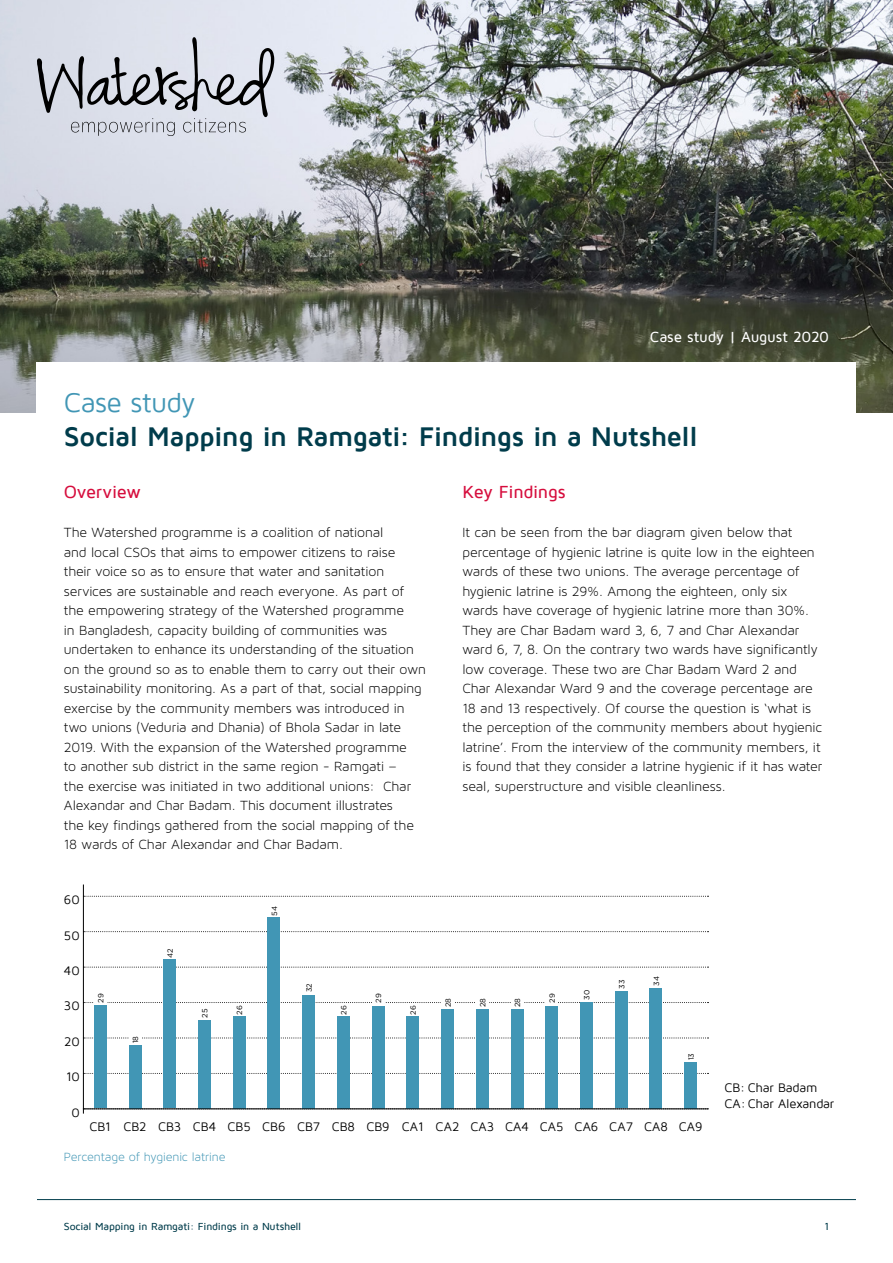
<style>
.page{position:relative;width:893px;height:1263px;background:#fff}
.page>*{position:absolute;margin:0;border:0;box-sizing:border-box;transform-origin:0 0}
.t1{font:700 27.75px "Maven Pro";letter-spacing:-.025em;color:#003c4b}
.t2{font:27.75px "Maven Pro";letter-spacing:-.02em;color:#4196b5}
.tussenkoppie_rood{font:500 18px "Maven Pro";letter-spacing:-.02em;color:#d60d3d}
.tussenkoppie_rood-2{font:500 15px "Maven Pro";letter-spacing:-.01em;color:#fff}
.body{font:14.25px/19.5px "Maven Pro Light 300";letter-spacing:-.01em;color:#000}
.body-2{font:12.75px "Maven Pro";color:#000}
.fotobijschrift{font:12.75px "Maven Pro Light 300";letter-spacing:-.01em;color:#4196b5}
.t3{font:500 10.5px "Maven Pro";letter-spacing:-.015em;color:#003c4b}
.t4{font:7.5px "Gotham";color:#000}
</style>
<div class="page">
<hr style="left:37px;top:1199px;width:819px;height:1px;background:#003c4b">
<img style="left:0;top:0;width:893px;height:412px">
<div style="left:37px;top:362px;width:819px;height:111px;background:#fff"></div>
<svg style="left:37px;top:37px;width:237px;height:99px;background:#bcbfc8"></svg>
<svg style="left:84px;top:1073px;width:624px;height:1px"></svg>
<svg style="left:84px;top:1037px;width:624px;height:1px"></svg>
<svg style="left:84px;top:1002px;width:624px;height:1px"></svg>
<svg style="left:84px;top:967px;width:624px;height:1px"></svg>
<svg style="left:84px;top:931px;width:624px;height:1px"></svg>
<svg style="left:84px;top:896px;width:624px;height:1px"></svg>
<hr style="left:83px;top:884px;width:1px;height:229px;background:#000">
<div style="left:94px;top:1005px;width:13px;height:103px;background:#4196b5"></div>
<div style="left:129px;top:1044px;width:12px;height:64px;background:#4196b5"></div>
<div style="left:163px;top:959px;width:13px;height:149px;background:#4196b5"></div>
<div style="left:198px;top:1020px;width:13px;height:88px;background:#4196b5"></div>
<div style="left:233px;top:1016px;width:13px;height:92px;background:#4196b5"></div>
<div style="left:268px;top:917px;width:12px;height:191px;background:#4196b5"></div>
<div style="left:302px;top:995px;width:13px;height:113px;background:#4196b5"></div>
<div style="left:337px;top:1016px;width:13px;height:92px;background:#4196b5"></div>
<div style="left:372px;top:1006px;width:12px;height:102px;background:#4196b5"></div>
<div style="left:406px;top:1016px;width:13px;height:92px;background:#4196b5"></div>
<div style="left:441px;top:1009px;width:13px;height:99px;background:#4196b5"></div>
<div style="left:476px;top:1009px;width:13px;height:99px;background:#4196b5"></div>
<div style="left:511px;top:1009px;width:12px;height:99px;background:#4196b5"></div>
<div style="left:545px;top:1006px;width:13px;height:102px;background:#4196b5"></div>
<div style="left:580px;top:1002px;width:13px;height:106px;background:#4196b5"></div>
<div style="left:615px;top:991px;width:13px;height:117px;background:#4196b5"></div>
<div style="left:649px;top:988px;width:13px;height:120px;background:#4196b5"></div>
<div style="left:684px;top:1062px;width:13px;height:46px;background:#4196b5"></div>
<div style="left:94px;top:979px;width:13px;height:24px;background:#fff"></div>
<div style="left:129px;top:1019px;width:12px;height:24px;background:#fff"></div>
<div style="left:372px;top:979px;width:12px;height:24px;background:#fff"></div>
<div style="left:441px;top:983px;width:13px;height:24px;background:#fff"></div>
<div style="left:476px;top:983px;width:13px;height:24px;background:#fff"></div>
<div style="left:511px;top:983px;width:12px;height:24px;background:#fff"></div>
<div style="left:545px;top:979px;width:13px;height:24px;background:#fff"></div>
<hr style="left:83px;top:1108px;width:625px;height:1px;background:#000">
<p class="tussenkoppie_rood-2" style="left:650px;top:329px;width:181px">Case study | August 2020</p>
<p class="t2" style="left:64px;top:388px;width:133px">Case study</p>
<p class="t1" style="left:64px;top:422px;width:636px">Social Mapping in Ramgati: Findings in a Nutshell</p>
<p class="tussenkoppie_rood" style="left:64px;top:482px;width:79px">Overview</p>
<p class="body" style="left:64px;top:523px;width:364px">The Watershed programme is a coalition of national<br>and local CSOs that aims to empower citizens to raise their voice so as to ensure that water and sanitation services are sustainable and reach everyone. As part of the empowering strategy of the Watershed programme<br>in Bangladesh, capacity building of communities was undertaken to enhance its understanding of the situation on the ground so as to enable them to carry out their own sustainability monitoring. As a part of that, social mapping exercise by the community members was introduced in two unions (Veduria and Dhania) of Bhola Sadar in late 2019. With the expansion of the Watershed programme<br>to another sub district in the same region - Ramgati –<br>the exercise was initiated in two additional unions: Char Alexandar and Char Badam. This document illustrates<br>the key findings gathered from the social mapping of the 18 wards of Char Alexandar and Char Badam.</p>
<p class="body-2" style="left:64px;top:893px;width:17px">60</p>
<p class="body-2" style="left:64px;top:929px;width:17px">50</p>
<p class="body-2" style="left:64px;top:964px;width:17px">40</p>
<p class="body-2" style="left:64px;top:999px;width:17px">30</p>
<p class="body-2" style="left:64px;top:1035px;width:17px">20</p>
<p class="body-2" style="left:66px;top:1070px;width:15px">10</p>
<p class="body-2" style="left:71px;top:1106px;width:10px">0</p>
<p class="t4" style="left:97px;top:1003px;width:11px;rotate:-90deg">29</p>
<p class="t4" style="left:131px;top:1043px;width:9px;rotate:-90deg">18</p>
<p class="t4" style="left:166px;top:958px;width:11px;rotate:-90deg">42</p>
<p class="t4" style="left:201px;top:1018px;width:11px;rotate:-90deg">25</p>
<p class="t4" style="left:236px;top:1014px;width:11px;rotate:-90deg">26</p>
<p class="t4" style="left:270px;top:916px;width:11px;rotate:-90deg">54</p>
<p class="t4" style="left:305px;top:992px;width:11px;rotate:-90deg">32</p>
<p class="t4" style="left:340px;top:1014px;width:11px;rotate:-90deg">26</p>
<p class="t4" style="left:374px;top:1003px;width:11px;rotate:-90deg">29</p>
<p class="t4" style="left:409px;top:1014px;width:11px;rotate:-90deg">26</p>
<p class="tussenkoppie_rood" style="left:462px;top:482px;width:105px">Key Findings</p>
<p class="body" style="left:462px;top:523px;width:361px">It can be seen from the bar diagram given below that percentage of hygienic latrine is quite low in the eighteen wards of these two unions. The average percentage of hygienic latrine is 29%. Among the eighteen, only six wards have coverage of hygienic latrine more than 30%.<br>They are Char Badam ward 3, 6, 7 and Char Alexandar ward 6, 7, 8. On the contrary two wards have significantly low coverage. These two are Char Badam Ward 2 and Char Alexandar Ward 9 and the coverage percentage are 18 and 13 respectively. Of course the question is ‘what is the perception of the community members about hygienic latrine’. From the interview of the community members, it is found that they consider a latrine hygienic if it has water seal, superstructure and visible cleanliness.</p>
<p class="t4" style="left:444px;top:1007px;width:11px;rotate:-90deg">28</p>
<p class="t4" style="left:479px;top:1007px;width:11px;rotate:-90deg">28</p>
<p class="t4" style="left:513px;top:1007px;width:11px;rotate:-90deg">28</p>
<p class="t4" style="left:548px;top:1003px;width:11px;rotate:-90deg">29</p>
<p class="t4" style="left:583px;top:999px;width:11px;rotate:-90deg">30</p>
<p class="t4" style="left:617px;top:989px;width:11px;rotate:-90deg">33</p>
<p class="t4" style="left:652px;top:986px;width:11px;rotate:-90deg">34</p>
<p class="t4" style="left:687px;top:1060px;width:9px;rotate:-90deg">13</p>
<p class="body-2" style="left:724px;top:1081px;width:94px">CB: Char Badam</p>
<p class="body-2" style="left:724px;top:1097px;width:111px">CA: Char Alexandar</p>
<p class="body-2" style="left:90px;top:1120px;width:23px">CB1</p>
<p class="body-2" style="left:123px;top:1120px;width:25px">CB2</p>
<p class="body-2" style="left:158px;top:1120px;width:25px">CB3</p>
<p class="body-2" style="left:193px;top:1120px;width:25px">CB4</p>
<p class="body-2" style="left:227px;top:1120px;width:25px">CB5</p>
<p class="body-2" style="left:262px;top:1120px;width:25px">CB6</p>
<p class="body-2" style="left:297px;top:1120px;width:25px">CB7</p>
<p class="body-2" style="left:332px;top:1120px;width:25px">CB8</p>
<p class="body-2" style="left:366px;top:1120px;width:25px">CB9</p>
<p class="body-2" style="left:402px;top:1120px;width:24px">CA1</p>
<p class="body-2" style="left:436px;top:1120px;width:25px">CA2</p>
<p class="body-2" style="left:470px;top:1120px;width:25px">CA3</p>
<p class="body-2" style="left:505px;top:1120px;width:25px">CA4</p>
<p class="body-2" style="left:540px;top:1120px;width:25px">CA5</p>
<p class="body-2" style="left:574px;top:1120px;width:25px">CA6</p>
<p class="body-2" style="left:609px;top:1120px;width:25px">CA7</p>
<p class="body-2" style="left:644px;top:1120px;width:25px">CA8</p>
<p class="body-2" style="left:679px;top:1120px;width:25px">CA9</p>
<p class="fotobijschrift" style="left:64px;top:1149px;width:163px">Percentage of hygienic latrine</p>
<p class="t3" style="left:64px;top:1221px;width:239px">Social Mapping in Ramgati: Findings in a Nutshell</p>
<p class="t3" style="left:824px;top:1221px;width:6px">1</p>
</div>
